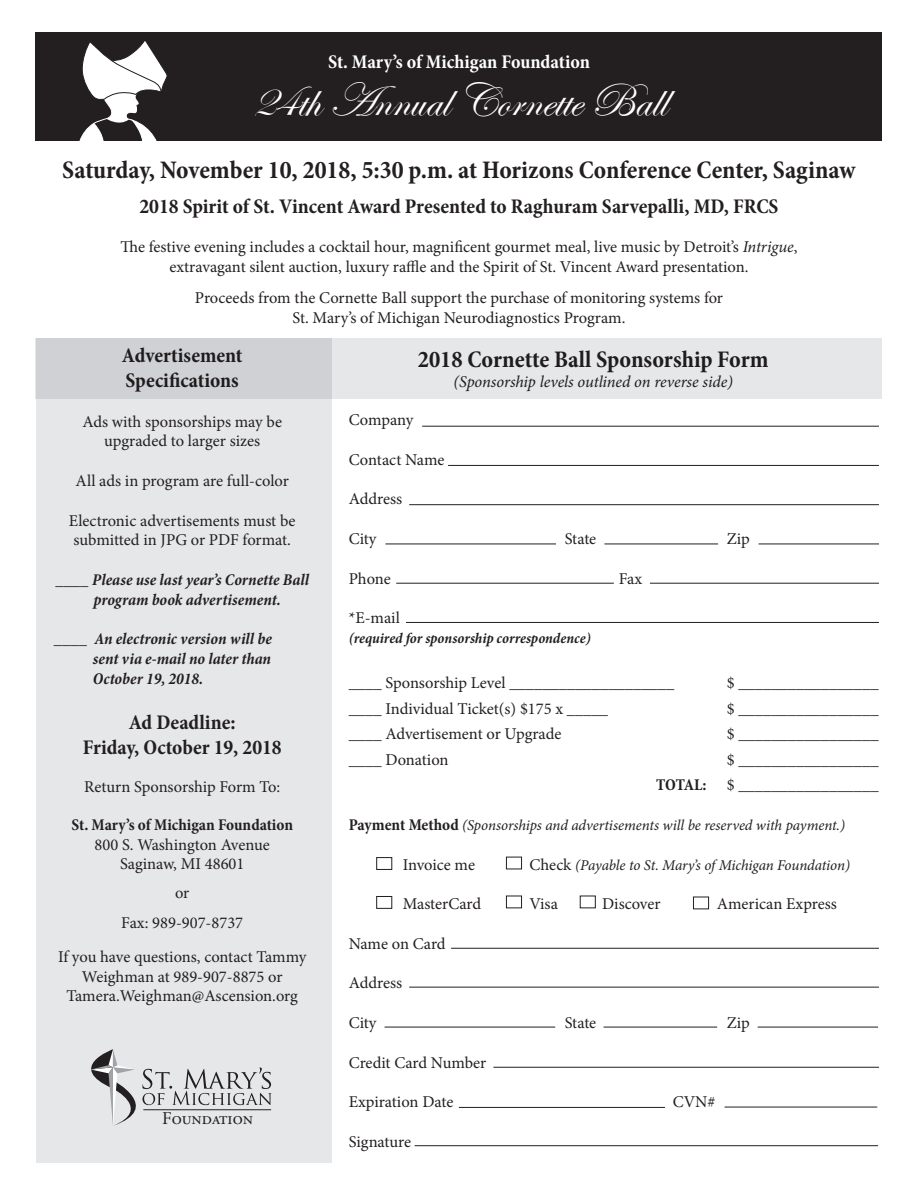
<style>
.page{position:relative;width:918px;height:1188px;background:#fff}
.page>*{position:absolute;margin:0;border:0;box-sizing:border-box;transform-origin:0 0}
.t1{font:48px "Edwardian Script ITC";color:#fff}
.t2{font:700 condensed 25.5px "Minion Pro";letter-spacing:-.005em;color:#231f20}
.t3{font:700 condensed 24px "Minion Pro";color:#231f20}
.t4{font:700 condensed 21px/25.2px "Minion Pro";color:#231f20}
.t5{font:700 condensed 19.5px "Minion Pro";color:#fff}
.t6{font:18px "Adobe Garamond Pro";color:#231f20}
.t7{font:16.5px/19.8px "Minion Pro";letter-spacing:-.005em;color:#231f20;text-align:center}
.t8{font:italic 700 condensed 16.5px/19.8px "Minion Pro";color:#231f20;text-align:center}
.t9{font:italic 16.5px "Minion Pro";letter-spacing:-.005em;color:#231f20}
.t10{font:700 condensed 16.5px "Minion Pro";color:#231f20}
.t11{font:italic 15px "Minion Pro";letter-spacing:-.005em;color:#231f20}
.t12{font:italic 700 condensed 15px "Minion Pro";letter-spacing:-.005em;color:#231f20}
.s1{font-style:italic}
.s2{font-weight:400;font-style:normal;font-stretch:normal}
.s3{font-weight:700;font-stretch:condensed}
.s4{font-weight:700;font-style:normal;font-stretch:condensed;font-size:16.5px}
.s5{font-style:normal;font-size:16.5px}
</style>
<div class="page">
<div style="left:36px;top:32px;width:846px;height:109px;background:#231f20"></div>
<div style="left:36px;top:338px;width:296px;height:824px;background:#e6e7e9"></div>
<hr style="left:422px;top:426px;width:457px;height:1px;background:#231f20">
<hr style="left:448px;top:465px;width:431px;height:1px;background:#231f20">
<hr style="left:409px;top:504px;width:470px;height:1px;background:#231f20">
<hr style="left:385px;top:544px;width:171px;height:1px;background:#231f20">
<hr style="left:604px;top:544px;width:114px;height:1px;background:#231f20">
<hr style="left:759px;top:544px;width:120px;height:1px;background:#231f20">
<hr style="left:396px;top:583px;width:218px;height:1px;background:#231f20">
<hr style="left:650px;top:583px;width:229px;height:1px;background:#231f20">
<hr style="left:406px;top:622px;width:473px;height:1px;background:#231f20">
<div style="left:376px;top:857px;width:16px;height:13px;border:1px solid #231f20"></div>
<div style="left:506px;top:857px;width:16px;height:12px;border:1px solid #231f20"></div>
<div style="left:376px;top:896px;width:16px;height:13px;border:1px solid #231f20"></div>
<div style="left:506px;top:896px;width:16px;height:12px;border:1px solid #231f20"></div>
<div style="left:580px;top:896px;width:16px;height:12px;border:1px solid #231f20"></div>
<div style="left:693px;top:897px;width:16px;height:12px;border:1px solid #231f20"></div>
<hr style="left:451px;top:948px;width:428px;height:1px;background:#231f20">
<hr style="left:409px;top:987px;width:470px;height:1px;background:#231f20">
<hr style="left:385px;top:1027px;width:170px;height:1px;background:#231f20">
<hr style="left:604px;top:1027px;width:113px;height:1px;background:#231f20">
<hr style="left:758px;top:1027px;width:120px;height:1px;background:#231f20">
<hr style="left:493px;top:1067px;width:386px;height:1px;background:#231f20">
<hr style="left:459px;top:1107px;width:206px;height:1px;background:#231f20">
<hr style="left:725px;top:1107px;width:152px;height:1px;background:#231f20">
<hr style="left:415px;top:1145px;width:463px;height:1px;background:#231f20">
<svg style="left:91px;top:1049px;width:181px;height:77px"></svg>
<hr style="left:143px;top:1109px;width:128px;height:1px;background:#231f20">
<div style="left:36px;top:338px;width:846px;height:60px;background:linear-gradient(to right,#ced0d3,#eeeef0)"></div>
<svg style="left:79px;top:41px;width:88px;height:100px"></svg>
<p class="t5" style="left:328px;top:49px;width:263px">St. Mary’s of Michigan Foundation</p>
<h1 class="t1" style="left:252px;top:74px;width:416px">24th Annual Cornette Ball</h1>
<h2 class="t2" style="left:62px;top:152px;width:795px">Saturday, November 10, 2018, 5:30 p.m. at Horizons Conference Center, Saginaw</h2>
<p class="t4" style="left:139px;top:193px;width:641px">2018 Spirit of St. Vincent Award Presented to Raghuram Sarvepalli, MD, FRCS</p>
<p class="t7" style="left:120px;top:237px;width:679px">The festive evening includes a cocktail hour, magnificent gourmet meal, live music by Detroit’s <span class="s1">Intrigue</span>, extravagant silent auction, luxury raffle and the Spirit of St. Vincent Award presentation.</p>
<p class="t7" style="left:195px;top:288px;width:530px">Proceeds from the Cornette Ball support the purchase of monitoring systems for<br>St. Mary’s of Michigan Neurodiagnostics Program.</p>
<h3 class="t3" style="left:418px;top:343px;width:352px">2018 Cornette Ball Sponsorship Form</h3>
<p class="t9" style="left:454px;top:370px;width:281px">(Sponsorship levels outlined on reverse side)</p>
<p class="t4" style="left:122px;top:342px;width:122px">Advertisement<br>Specifications</p>
<p class="t7" style="left:82px;top:411px;width:201px">Ads with sponsorships may be upgraded to larger sizes</p>
<p class="t7" style="left:76px;top:471px;width:215px">All ads in program are full-color</p>
<p class="t7" style="left:69px;top:510px;width:228px;text-align:left">Electronic advertisements must be submitted in JPG or PDF format.</p>
<p class="t8" style="left:55px;top:570px;width:255px"><span class="s2">____</span> Please use last year’s Cornette Ball program book advertisement.</p>
<p class="t8" style="left:93px;top:629px;width:181px;text-align:justify;text-indent:-39px"><span class="s2">____</span> An electronic version will be sent via e-mail no later than October 19, 2018.</p>
<p class="t4" style="left:83px;top:710px;width:200px;text-align:center">Ad Deadline:<br>Friday, October 19, 2018</p>
<p class="t7" style="left:84px;top:777px;width:198px">Return Sponsorship Form To:</p>
<p class="t10" style="left:71px;top:813px;width:223px">St. Mary’s of Michigan Foundation</p>
<p class="t7" style="left:95px;top:834px;width:177px">800 S. Washington Avenue<br>Saginaw, MI 48601</p>
<p class="t7" style="left:121px;top:878px;width:123px;line-height:30.3px">or<br>Fax: 989-907-8737</p>
<p class="t7" style="left:58px;top:947px;width:250px">If you have questions, contact Tammy<br>Weighman at 989-907-8875 or<br>Tamera.Weighman@Ascension.org</p>
<p class="t7" style="left:349px;top:410px;width:66px">Company</p>
<p class="t7" style="left:349px;top:450px;width:97px">Contact Name</p>
<p class="t7" style="left:349px;top:489px;width:55px">Address</p>
<p class="t7" style="left:349px;top:529px;width:29px">City</p>
<p class="t7" style="left:565px;top:529px;width:33px">State</p>
<p class="t7" style="left:727px;top:529px;width:25px">Zip</p>
<p class="t7" style="left:349px;top:569px;width:44px">Phone</p>
<p class="t7" style="left:619px;top:569px;width:25px">Fax</p>
<p class="t7" style="left:349px;top:608px;width:53px">*E-mail</p>
<p class="t12" style="left:349px;top:628px;width:243px">(required for sponsorship correspondence)</p>
<p class="t7" style="left:349px;top:673px;width:327px">____ Sponsorship Level ____________________</p>
<p class="t7" style="left:727px;top:673px;width:153px">$ _________________</p>
<p class="t7" style="left:349px;top:699px;width:261px">____ Individual Ticket(s) $175 x _____</p>
<p class="t7" style="left:727px;top:699px;width:153px">$ _________________</p>
<p class="t7" style="left:349px;top:724px;width:214px">____ Advertisement or Upgrade</p>
<p class="t7" style="left:727px;top:724px;width:153px">$ _________________</p>
<p class="t7" style="left:349px;top:750px;width:101px">____ Donation</p>
<p class="t7" style="left:656px;top:747px;width:224px;line-height:25.5px;text-align:right">$ _________________<br><span class="s3">TOTAL:</span> $ _________________</p>
<p class="t11" style="left:349px;top:815px;width:498px"><span class="s4">Payment Method</span> (Sponsorships and advertisements will be reserved with payment.)</p>
<p class="t7" style="left:403px;top:854px;width:74px">Invoice me</p>
<p class="t11" style="left:529px;top:854px;width:322px"><span class="s5">Check</span> (Payable to St. Mary’s of Michigan Foundation)</p>
<p class="t7" style="left:403px;top:894px;width:80px">MasterCard</p>
<p class="t7" style="left:529px;top:894px;width:30px">Visa</p>
<p class="t7" style="left:602px;top:894px;width:60px">Discover</p>
<p class="t7" style="left:717px;top:894px;width:121px">American Express</p>
<p class="t7" style="left:349px;top:934px;width:98px">Name on Card</p>
<p class="t7" style="left:349px;top:973px;width:55px">Address</p>
<p class="t7" style="left:349px;top:1013px;width:29px">City</p>
<p class="t7" style="left:565px;top:1013px;width:33px">State</p>
<p class="t7" style="left:727px;top:1013px;width:25px">Zip</p>
<p class="t7" style="left:349px;top:1052px;width:139px">Credit Card Number</p>
<p class="t7" style="left:349px;top:1092px;width:106px">Expiration Date</p>
<p class="t7" style="left:673px;top:1092px;width:44px">CVN#</p>
<p class="t7" style="left:349px;top:1132px;width:64px">Signature</p>
<p class="t6" style="left:162px;top:1108px;width:92px">Foundation</p>
</div>
